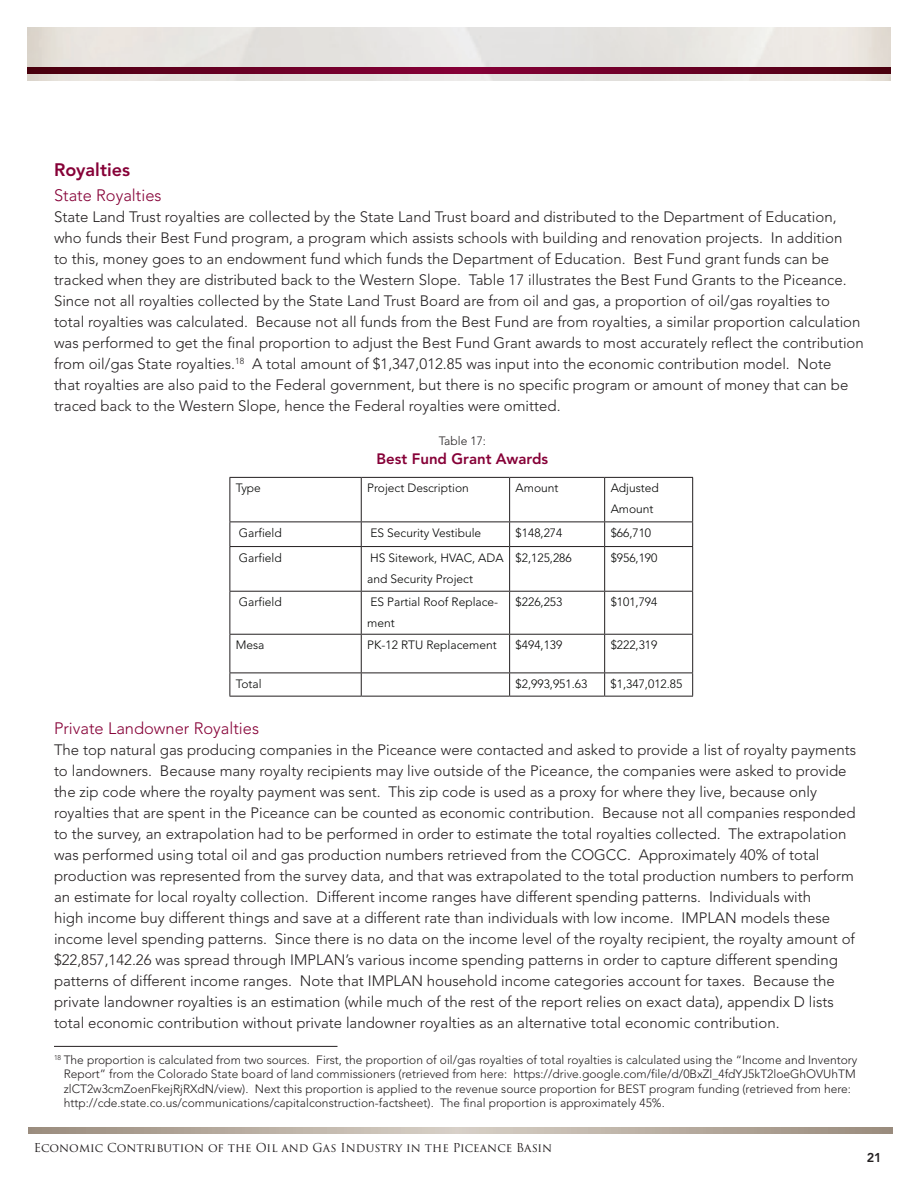
<style>
.page{position:relative;width:918px;height:1188px;background:#fff}
.page>*{position:absolute;margin:0;border:0;box-sizing:border-box;transform-origin:0 0}
.t1{font:800 18px "Avenir";color:#860037}
.t2{font:300 16.5px "Avenir";color:#860037}
.t3{font:300 15px/21px "Avenir";color:#231f20}
.t4{font:800 15px "Avenir";color:#860037}
.t5{font:800 12.75px "Avenir";color:#231f20}
.t6{font:300 12px/14.2px "Avenir";color:#231f20}
.t7{font:300 12px/21px "Avenir";color:#040504}
.t8{font:12px "Trajan Pro 3";color:#231f20}
</style>
<div class="page">
<img style="left:27px;top:27px;width:864px;height:54px">
<svg style="left:27px;top:68px;width:864px;height:6px;background:#680023"></svg>
<svg style="left:28px;top:1128px;width:864px;height:6px;background:#b8ada1"></svg>
<hr style="left:230px;top:477px;width:131px;height:1px;background:#231f20">
<hr style="left:230px;top:478px;width:1px;height:44px;background:#231f20">
<hr style="left:361px;top:477px;width:149px;height:1px;background:#231f20">
<hr style="left:361px;top:478px;width:1px;height:44px;background:#231f20">
<hr style="left:510px;top:477px;width:95px;height:1px;background:#231f20">
<hr style="left:509px;top:478px;width:1px;height:44px;background:#231f20">
<hr style="left:605px;top:477px;width:88px;height:1px;background:#231f20">
<hr style="left:604px;top:478px;width:1px;height:44px;background:#231f20">
<hr style="left:692px;top:478px;width:1px;height:44px;background:#231f20">
<hr style="left:230px;top:522px;width:131px;height:1px;background:#231f20">
<svg style="left:230px;top:522px;width:1px;height:24px"></svg>
<hr style="left:361px;top:522px;width:149px;height:1px;background:#231f20">
<svg style="left:361px;top:522px;width:1px;height:24px"></svg>
<hr style="left:510px;top:522px;width:95px;height:1px;background:#231f20">
<svg style="left:509px;top:522px;width:1px;height:24px"></svg>
<hr style="left:605px;top:522px;width:88px;height:1px;background:#231f20">
<svg style="left:604px;top:522px;width:1px;height:24px"></svg>
<svg style="left:692px;top:522px;width:1px;height:24px"></svg>
<hr style="left:230px;top:546px;width:131px;height:1px;background:#231f20">
<hr style="left:230px;top:547px;width:1px;height:44px;background:#231f20">
<hr style="left:361px;top:546px;width:149px;height:1px;background:#231f20">
<hr style="left:361px;top:547px;width:1px;height:44px;background:#231f20">
<hr style="left:510px;top:546px;width:95px;height:1px;background:#231f20">
<hr style="left:509px;top:547px;width:1px;height:44px;background:#231f20">
<hr style="left:605px;top:546px;width:88px;height:1px;background:#231f20">
<hr style="left:604px;top:547px;width:1px;height:44px;background:#231f20">
<hr style="left:692px;top:547px;width:1px;height:44px;background:#231f20">
<hr style="left:230px;top:591px;width:131px;height:1px;background:#231f20">
<hr style="left:230px;top:592px;width:1px;height:42px;background:#231f20">
<hr style="left:361px;top:591px;width:149px;height:1px;background:#231f20">
<hr style="left:361px;top:592px;width:1px;height:42px;background:#231f20">
<hr style="left:510px;top:591px;width:95px;height:1px;background:#231f20">
<hr style="left:509px;top:592px;width:1px;height:42px;background:#231f20">
<hr style="left:605px;top:591px;width:88px;height:1px;background:#231f20">
<hr style="left:604px;top:592px;width:1px;height:42px;background:#231f20">
<hr style="left:692px;top:592px;width:1px;height:42px;background:#231f20">
<hr style="left:230px;top:634px;width:131px;height:1px;background:#231f20">
<hr style="left:230px;top:635px;width:1px;height:38px;background:#231f20">
<hr style="left:361px;top:634px;width:149px;height:1px;background:#231f20">
<hr style="left:361px;top:635px;width:1px;height:38px;background:#231f20">
<hr style="left:510px;top:634px;width:95px;height:1px;background:#231f20">
<hr style="left:509px;top:635px;width:1px;height:38px;background:#231f20">
<hr style="left:605px;top:634px;width:88px;height:1px;background:#231f20">
<hr style="left:604px;top:635px;width:1px;height:38px;background:#231f20">
<hr style="left:692px;top:635px;width:1px;height:38px;background:#231f20">
<hr style="left:230px;top:673px;width:131px;height:1px;background:#231f20">
<svg style="left:230px;top:673px;width:1px;height:23px"></svg>
<hr style="left:361px;top:673px;width:149px;height:1px;background:#231f20">
<svg style="left:361px;top:673px;width:1px;height:23px"></svg>
<hr style="left:510px;top:673px;width:95px;height:1px;background:#231f20">
<svg style="left:509px;top:673px;width:1px;height:23px"></svg>
<hr style="left:605px;top:673px;width:88px;height:1px;background:#231f20">
<svg style="left:604px;top:673px;width:1px;height:23px"></svg>
<svg style="left:692px;top:673px;width:1px;height:23px"></svg>
<hr style="left:230px;top:696px;width:131px;height:1px;background:#231f20">
<hr style="left:361px;top:696px;width:149px;height:1px;background:#231f20">
<hr style="left:510px;top:696px;width:95px;height:1px;background:#231f20">
<hr style="left:605px;top:696px;width:88px;height:1px;background:#231f20">
<hr style="left:54px;top:1046px;width:284px;height:1px;background:#231f20">
<p class="t1" style="left:54px;top:159px;width:78px">Royalties</p>
<p class="t2" style="left:54px;top:185px;width:109px">State Royalties</p>
<p class="t3" style="left:54px;top:206px;width:811px">State Land Trust royalties are collected by the State Land Trust board and distributed to the Department of Education, who funds their Best Fund program, a program which assists schools with building and renovation projects. In addition<br>to this, money goes to an endowment fund which funds the Department of Education. Best Fund grant funds can be tracked when they are distributed back to the Western Slope. Table 17 illustrates the Best Fund Grants to the Piceance.<br>Since not all royalties collected by the State Land Trust Board are from oil and gas, a proportion of oil/gas royalties to total royalties was calculated. Because not all funds from the Best Fund are from royalties, a similar proportion calculation was performed to get the final proportion to adjust the Best Fund Grant awards to most accurately reflect the contribution from oil/gas State royalties.<sup>18</sup> A total amount of $1,347,012.85 was input into the economic contribution model. Note<br>that royalties are also paid to the Federal government, but there is no specific program or amount of money that can be traced back to the Western Slope, hence the Federal royalties were omitted.</p>
<p class="t6" style="left:439px;top:434px;width:49px">Table 17:</p>
<p class="t4" style="left:377px;top:450px;width:173px">Best Fund Grant Awards</p>
<p class="t7" style="left:236px;top:478px;width:27px">Type</p>
<p class="t7" style="left:367px;top:478px;width:103px">Project Description</p>
<p class="t7" style="left:516px;top:478px;width:44px">Amount</p>
<p class="t7" style="left:611px;top:478px;width:50px">Adjusted<br>Amount</p>
<p class="t7" style="left:239px;top:522px;width:44px">Garfield</p>
<p class="t7" style="left:370px;top:522px;width:112px">ES Security Vestibule</p>
<p class="t7" style="left:516px;top:522px;width:48px">$148,274</p>
<p class="t7" style="left:611px;top:522px;width:42px">$66,710</p>
<p class="t7" style="left:239px;top:547px;width:44px">Garfield</p>
<p class="t7" style="left:367px;top:547px;width:138px">HS Sitework, HVAC, ADA and Security Project</p>
<p class="t7" style="left:516px;top:547px;width:58px">$2,125,286</p>
<p class="t7" style="left:611px;top:547px;width:48px">$956,190</p>
<p class="t7" style="left:239px;top:592px;width:44px">Garfield</p>
<p class="t7" style="left:367px;top:592px;width:132px">ES Partial Roof Replace&shy;ment</p>
<p class="t7" style="left:516px;top:592px;width:48px">$226,253</p>
<p class="t7" style="left:611px;top:592px;width:48px">$101,794</p>
<p class="t7" style="left:236px;top:635px;width:30px">Mesa</p>
<p class="t7" style="left:367px;top:635px;width:131px">PK-12 RTU Replacement</p>
<p class="t7" style="left:516px;top:635px;width:48px">$494,139</p>
<p class="t7" style="left:611px;top:635px;width:48px">$222,319</p>
<p class="t7" style="left:236px;top:673px;width:27px">Total</p>
<p class="t7" style="left:516px;top:673px;width:73px">$2,993,951.63</p>
<p class="t7" style="left:611px;top:673px;width:73px">$1,347,012.85</p>
<p class="t2" style="left:54px;top:719px;width:207px">Private Landowner Royalties</p>
<p class="t3" style="left:54px;top:740px;width:804px">The top natural gas producing companies in the Piceance were contacted and asked to provide a list of royalty payments to landowners. Because many royalty recipients may live outside of the Piceance, the companies were asked to provide the zip code where the royalty payment was sent. This zip code is used as a proxy for where they live, because only royalties that are spent in the Piceance can be counted as economic contribution. Because not all companies responded to the survey, an extrapolation had to be performed in order to estimate the total royalties collected. The extrapolation was performed using total oil and gas production numbers retrieved from the COGCC. Approximately 40% of total production was represented from the survey data, and that was extrapolated to the total production numbers to perform an estimate for local royalty collection. Different income ranges have different spending patterns. Individuals with<br>high income buy different things and save at a different rate than individuals with low income. IMPLAN models these income level spending patterns. Since there is no data on the income level of the royalty recipient, the royalty amount of $22,857,142.26 was spread through IMPLAN’s various income spending patterns in order to capture different spending patterns of different income ranges. Note that IMPLAN household income categories account for taxes. Because the private landowner royalties is an estimation (while much of the rest of the report relies on exact data), appendix D lists total economic contribution without private landowner royalties as an alternative total economic contribution.</p>
<p class="t6" style="left:64px;top:1053px;width:795px;text-indent:-10px"><sup>18</sup> The proportion is calculated from two sources. First, the proportion of oil/gas royalties of total royalties is calculated using the “Income and Inventory Report” from the Colorado State board of land commissioners (retrieved from here: https://drive.google.com/file/d/0BxZl_4fdYJ5kT2loeGhOVUhTM zlCT2w3cmZoenFkejRjRXdN/view). Next this proportion is applied to the revenue source proportion for BEST program funding (retrieved from here: http://cde.state.co.us/communications/capitalconstruction-factsheet). The final proportion is approximately 45%.</p>
<p class="t8" style="left:34px;top:1139px;width:520px">Economic Contribution of the Oil and Gas Industry in the Piceance Basin</p>
<p class="t5" style="left:867px;top:1150px;width:17px">21</p>
</div>
